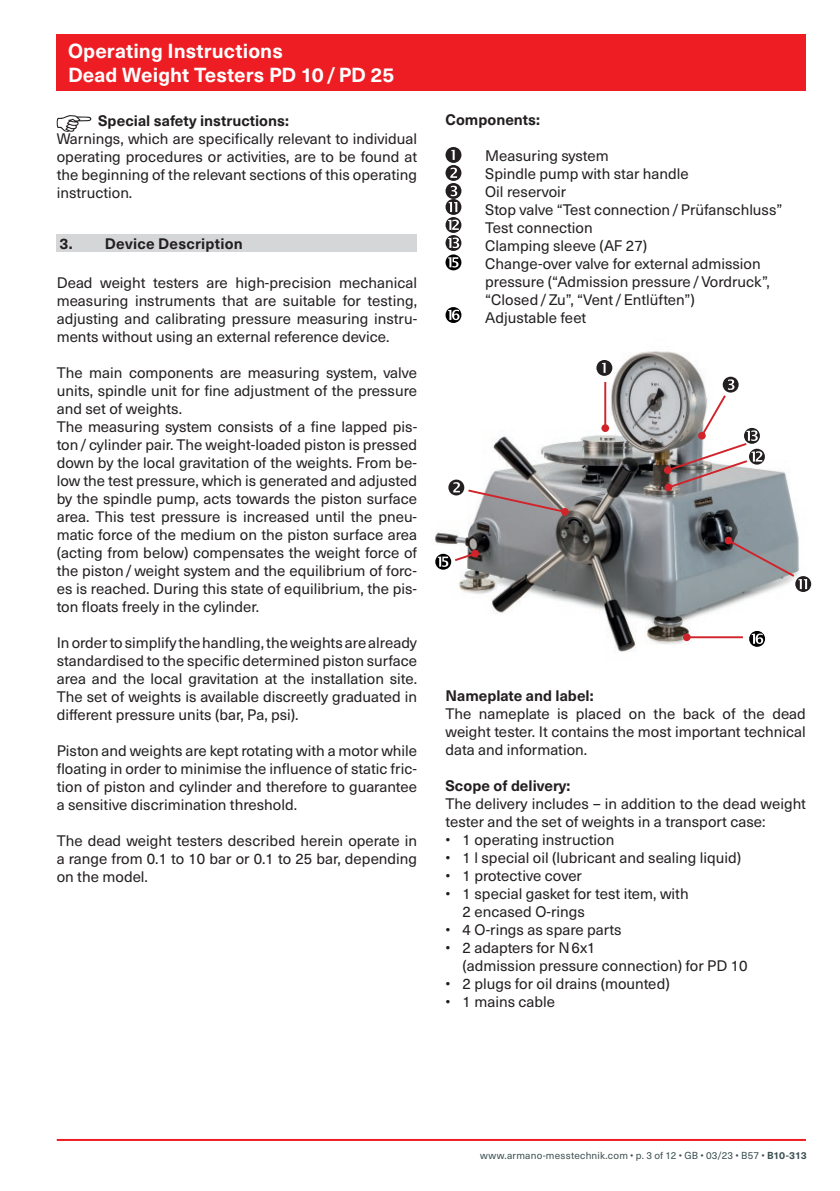
<style>
.page{position:relative;width:840px;height:1191px;background:#fff}
.page>*{position:absolute;margin:0;border:0;box-sizing:border-box;transform-origin:0 0}
.t1{font:700 20px/24px "Neue Haas Unica W1 G";letter-spacing:.005em;color:#fff}
.t2{font:15px/18px "Neue Haas Unica W1 G";color:#231f20;text-align:justify}
.t3{font:700 15px "Neue Haas Unica W1 G";color:#231f20}
.t4{font:10px "Neue Haas Unica W1 G";letter-spacing:.02em;color:#3d4f51}
.s1{font-weight:700}
</style>
<div class="page">
<hr style="left:57px;top:1139px;width:748px;height:2px;background:#ee1d23">
<div style="left:57px;top:34px;width:748px;height:57px;background:#ee1d23"></div>
<svg style="left:57px;top:115px;width:34px;height:17px"></svg>
<div style="left:57px;top:234px;width:360px;height:17px;background:#d5d6d8"></div>
<svg style="left:445px;top:147px;width:16px;height:123px"></svg>
<svg style="left:445px;top:307px;width:16px;height:16px"></svg>
<img style="left:435px;top:351px;width:377px;height:301px">
<hr style="left:604px;top:382px;width:2px;height:46px;background:#d1232a">
<div style="left:601px;top:424px;width:7px;height:8px;background:#d1232a;border-radius:50%"></div>
<svg style="left:560px;top:507px;width:9px;height:9px"></svg>
<hr style="left:686px;top:636px;width:56px;height:2px;background:#d1232a">
<div style="left:682px;top:633px;width:8px;height:8px;background:#d1232a;border-radius:50%"></div>
<svg style="left:723px;top:536px;width:87px;height:56px;background:#a0a2a6"></svg>
<svg style="left:663px;top:377px;width:101px;height:115px"></svg>
<svg style="left:448px;top:479px;width:119px;height:35px"></svg>
<svg style="left:596px;top:360px;width:16px;height:16px"></svg>
<svg style="left:435px;top:549px;width:44px;height:20px"></svg>
<svg style="left:748px;top:631px;width:16px;height:16px"></svg>
<h1 class="t1" style="left:68px;top:38px;width:328px">Operating Instructions<br>Dead Weight Testers PD 10/PD 25</h1>
<p class="t3" style="left:98px;top:110px;width:192px">Special safety instructions:</p>
<p class="t2" style="left:57px;top:129px;width:362px">Warnings, which are specifically relevant to individual operating procedures or activities, are to be found at the beginning of the relevant sections of this operating instruction.</p>
<p class="t3" style="left:60px;top:232px;width:185px">3. Device Description</p>
<p class="t2" style="left:57px;top:272px;width:362px">Dead weight testers are high-precision mechanical measuring instruments that are suitable for testing, adjusting and calibrating pressure measuring instru&shy;ments without using an external reference device.</p>
<p class="t2" style="left:57px;top:362px;width:362px;text-align:left">The main components are measuring system, valve units, spindle unit for fine adjustment of the pressure and set of weights.<br>The measuring system consists of a fine lapped pis&shy;ton/cylinder pair. The weight-loaded piston is pressed down by the local gravitation of the weights. From be&shy;low the test pressure, which is generated and adjusted by the spindle pump, acts towards the piston surface area. This test pressure is increased until the pneu&shy;matic force of the medium on the piston surface area (acting from below) compensates the weight force of the piston/weight system and the equilibrium of forc&shy;es is reached. During this state of equilibrium, the pis&shy;ton floats freely in the cylinder.</p>
<p class="t2" style="left:57px;top:632px;width:362px">In order to simplify the handling, the weights are already standardised to the specific determined piston surface area and the local gravitation at the installation site.<br>The set of weights is available discreetly graduated in different pressure units (bar, Pa, psi).</p>
<p class="t2" style="left:57px;top:740px;width:362px">Piston and weights are kept rotating with a motor while floating in order to minimise the influence of static fric&shy;tion of piston and cylinder and therefore to guarantee a sensitive discrimination threshold.</p>
<p class="t2" style="left:57px;top:830px;width:362px">The dead weight testers described herein operate in a range from 0.1 to 10 bar or 0.1 to 25 bar, depending on the model.</p>
<p class="t3" style="left:445px;top:108px;width:96px">Components:</p>
<p class="t2" style="left:485px;top:146px;width:298px;text-align:left">Measuring system<br>Spindle pump with star handle<br>Oil reservoir<br>Stop valve “Test connection/Prüfanschluss”<br>Test connection<br>Clamping sleeve (AF 27)<br>Change-over valve for external admission pressure (“Admission pressure/Vordruck”, “Closed/Zu”, “Vent /Entlüften”)<br>Adjustable feet</p>
<p class="t3" style="left:445px;top:684px;width:149px">Nameplate and label:</p>
<p class="t2" style="left:445px;top:704px;width:362px">The nameplate is placed on the back of the dead weight tester. It contains the most important technical data and information.</p>
<p class="t3" style="left:445px;top:774px;width:126px">Scope of delivery:</p>
<p class="t2" style="left:445px;top:794px;width:362px">The delivery includes – in addition to the dead weight tester and the set of weights in a transport case:</p>
<p class="t2" style="left:445px;top:830px;width:170px">• 1 operating instruction</p>
<p class="t2" style="left:445px;top:848px;width:297px">• 1 l special oil (lubricant and sealing liquid)</p>
<p class="t2" style="left:445px;top:866px;width:138px">• 1 protective cover</p>
<p class="t2" style="left:462px;top:884px;width:227px;text-indent:-17px">• 1 special gasket for test item, with<br>2 encased O-rings</p>
<p class="t2" style="left:445px;top:920px;width:177px">• 4 O-rings as spare parts</p>
<p class="t2" style="left:462px;top:938px;width:286px;text-indent:-17px">• 2 adapters for N6x1<br>(admission pressure connection) for PD 10</p>
<p class="t2" style="left:445px;top:974px;width:225px">• 2 plugs for oil drains (mounted)</p>
<p class="t2" style="left:445px;top:992px;width:111px">• 1 mains cable</p>
<p class="t4" style="left:480px;top:1148px;width:328px">www.armano-messtechnik.com • p. 3 of 12 • GB • 03/23 • B57 • <span class="s1">B10-313</span></p>
</div>
